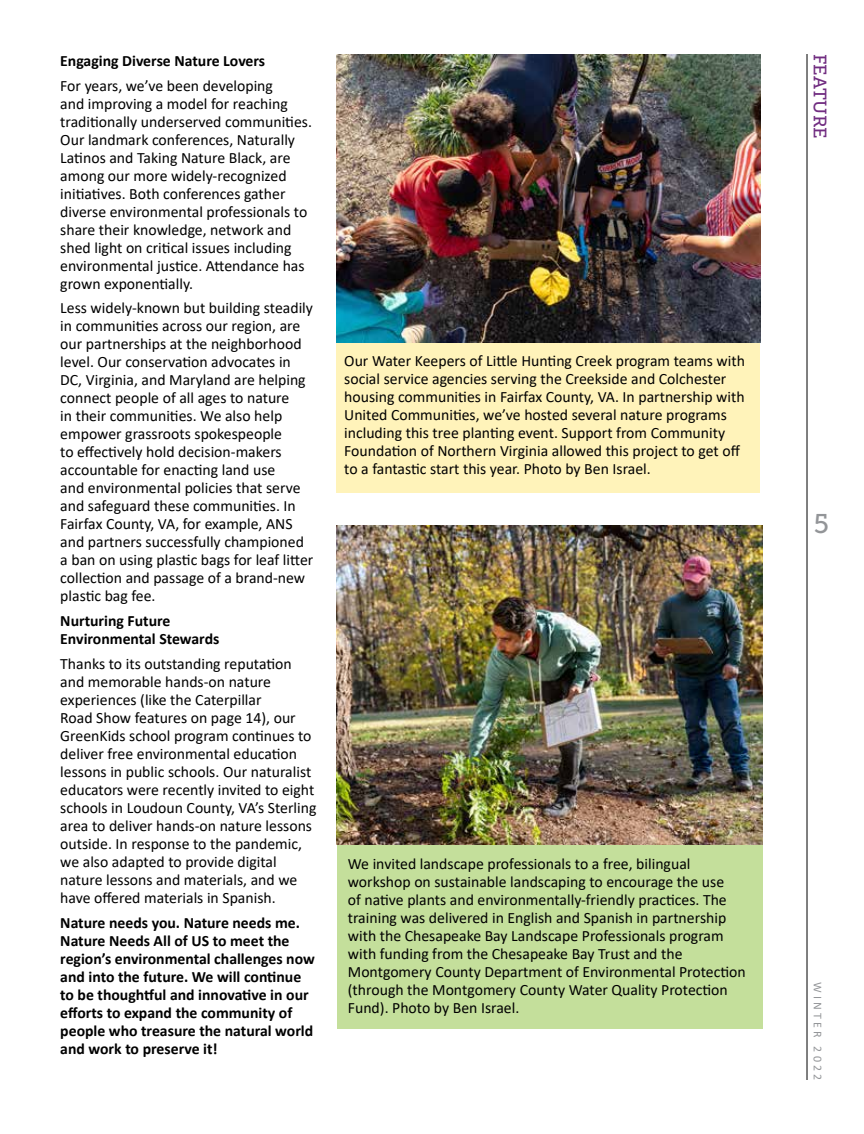
<style>
.page{position:relative;width:864px;height:1134px;background:#fff}
.page>*{position:absolute;margin:0;border:0;box-sizing:border-box;transform-origin:0 0}
.t1{font:27px "Museo Slab 500";color:#939598}
.t2{font:18px "Museo Slab 500";letter-spacing:.005em;color:#712d81}
.t3{font:15.75px/18px "Calibri";color:#000}
.t4{font:700 15.75px/18px "Calibri";color:#000}
.t5{font:12px "Calibri";letter-spacing:.26em;color:#939598}
</style>
<div class="page">
<hr style="left:807px;top:54px;width:1px;height:1026px;background:#000">
<div style="left:337px;top:342px;width:423px;height:151px;background:#fff3ba"></div>
<img style="left:337px;top:54px;width:423px;height:288px">
<div style="left:337px;top:844px;width:426px;height:185px;background:#c4df9b"></div>
<img style="left:337px;top:526px;width:426px;height:318px">
<p class="t4" style="left:60px;top:51px;width:206px">Engaging Diverse Nature Lovers</p>
<p class="t3" style="left:60px;top:76px;width:253px">For years, we’ve been developing<br>and improving a model for reaching traditionally underserved communities.<br>Our landmark conferences, Naturally Latinos and Taking Nature Black, are among our more widely-recognized initiatives. Both conferences gather diverse environmental professionals to share their knowledge, network and shed light on critical issues including environmental justice. Attendance has grown exponentially.</p>
<p class="t3" style="left:60px;top:299px;width:255px">Less widely-known but building steadily in communities across our region, are our partnerships at the neighborhood level. Our conservation advocates in DC, Virginia, and Maryland are helping connect people of all ages to nature<br>in their communities. We also help empower grassroots spokespeople<br>to effectively hold decision-makers accountable for enacting land use<br>and environmental policies that serve and safeguard these communities. In Fairfax County, VA, for example, ANS and partners successfully championed a ban on using plastic bags for leaf litter collection and passage of a brand-new plastic bag fee.</p>
<p class="t4" style="left:60px;top:612px;width:161px">Nurturing Future<br>Environmental Stewards</p>
<p class="t3" style="left:60px;top:654px;width:258px">Thanks to its outstanding reputation and memorable hands-on nature experiences (like the Caterpillar<br>Road Show features on page 14), our GreenKids school program continues to deliver free environmental education lessons in public schools. Our naturalist educators were recently invited to eight schools in Loudoun County, VA’s Sterling area to deliver hands-on nature lessons outside. In response to the pandemic, we also adapted to provide digital nature lessons and materials, and we have offered materials in Spanish.</p>
<p class="t4" style="left:60px;top:913px;width:256px">Nature needs you. Nature needs me.<br>Nature Needs All of US to meet the region’s environmental challenges now and into the future. We will continue to be thoughtful and innovative in our efforts to expand the community of people who treasure the natural world and work to preserve it!</p>
<p class="t3" style="left:344px;top:351px;width:402px">Our Water Keepers of Little Hunting Creek program teams with social service agencies serving the Creekside and Colchester housing communities in Fairfax County, VA. In partnership with United Communities, we’ve hosted several nature programs including this tree planting event. Support from Community Foundation of Northern Virginia allowed this project to get off to a fantastic start this year. Photo by Ben Israel.</p>
<p class="t3" style="left:348px;top:854px;width:399px">We invited landscape professionals to a free, bilingual workshop on sustainable landscaping to encourage the use<br>of native plants and environmentally-friendly practices. The training was delivered in English and Spanish in partnership with the Chesapeake Bay Landscape Professionals program with funding from the Chesapeake Bay Trust and the Montgomery County Department of Environmental Protection (through the Montgomery County Water Quality Protection Fund). Photo by Ben Israel.</p>
<p class="t2" style="left:830px;top:54px;width:86px;rotate:90deg">FEATURE</p>
<h1 class="t1" style="left:814px;top:509px;width:17px">5</h1>
<p class="t5" style="left:826px;top:982px;width:99px;rotate:90deg">WINTER 2022</p>
</div>
